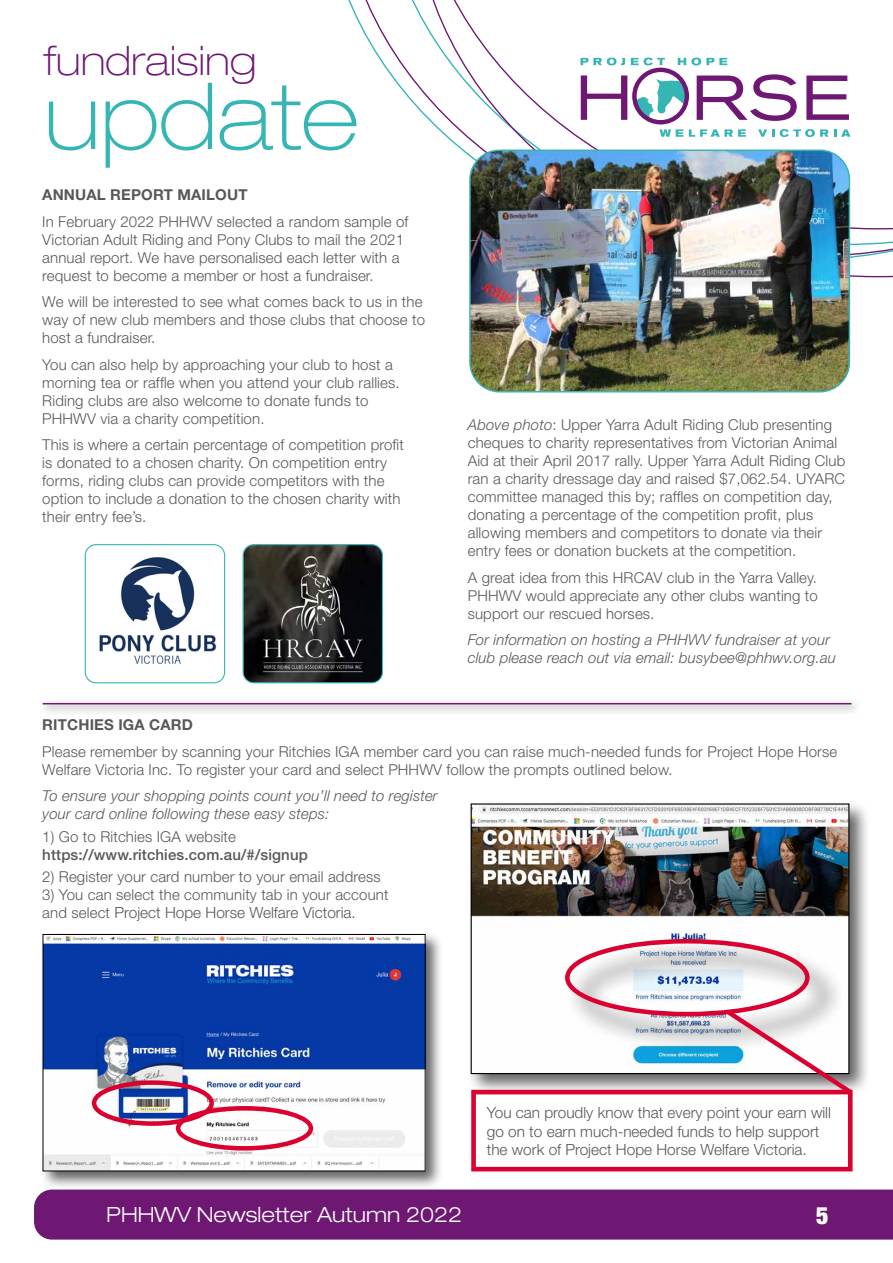
<style>
.page{position:relative;width:893px;height:1263px;background:#fff}
.page>*{position:absolute;margin:0;border:0;box-sizing:border-box;transform-origin:0 0}
.t1{font:100 expanded 92.7px "Helvetica Neue LT";color:#35b5b3}
.t2{font:100 expanded 40.8px "Helvetica Neue LT";color:#6e1873}
.t3{font:900 condensed 24px "Helvetica Neue LT";color:#fff}
.t4{font:300 expanded 21px "Helvetica Neue LT";color:#fff}
.t5{font:300 15.45px/18.5px "Helvetica Neue LT";color:#58585a}
.t6{font:300 15px/18px "Helvetica Neue LT";letter-spacing:.01em;color:#58585a}
.t7{font:italic 300 15px/18px "Helvetica Neue LT";letter-spacing:.01em;color:#58585a}
.t8{font:500 15px "Helvetica Neue LT";letter-spacing:.01em;color:#58585a}
.t9{font:700 15px "Helvetica Neue LT";letter-spacing:.01em;color:#58585a}
.s1{font-style:italic}
.s2{font-size:15px}
</style>
<div class="page">
<div style="left:34px;top:1189px;width:859px;height:50px;background:#6e1873"></div>
<svg style="left:413px;top:0;width:480px;height:277px"></svg>
<svg style="left:581px;top:75px;width:46px;height:45px"></svg>
<svg style="left:697px;top:74px;width:100px;height:47px"></svg>
<svg style="left:806px;top:76px;width:43px;height:44px"></svg>
<svg style="left:660px;top:129px;width:23px;height:8px"></svg>
<svg style="left:689px;top:129px;width:57px;height:8px"></svg>
<svg style="left:758px;top:129px;width:16px;height:8px"></svg>
<svg style="left:780px;top:129px;width:48px;height:8px"></svg>
<svg style="left:834px;top:129px;width:16px;height:8px"></svg>
<svg style="left:580px;top:58px;width:45px;height:7px"></svg>
<svg style="left:631px;top:58px;width:34px;height:7px"></svg>
<svg style="left:678px;top:58px;width:49px;height:7px"></svg>
<svg style="left:635px;top:79px;width:52px;height:41px"></svg>
<div style="left:632px;top:68px;width:57px;height:56px;border:4px solid #6e1873;border-radius:50%"></div>
<div style="left:467px;top:800px;width:404px;height:296px;background:#000;opacity:.61"></div>
<img style="left:473px;top:805px;width:374px;height:267px">
<div style="left:471px;top:803px;width:378px;height:271px;border:1px solid #000"></div>
<div style="left:39px;top:931px;width:405px;height:258px;background:#000;opacity:.61"></div>
<img style="left:45px;top:936px;width:379px;height:233px">
<div style="left:43px;top:934px;width:383px;height:237px;border:1px solid #000"></div>
<div style="left:92px;top:1080px;width:122px;height:46px;border:4px solid #da002f;border-radius:50%"></div>
<div style="left:176px;top:1106px;width:137px;height:44px;border:4px solid #da002f;border-radius:50%"></div>
<div style="left:566px;top:939px;width:279px;height:112px;background:#000;opacity:.75"></div>
<div style="left:565px;top:939px;width:245px;height:77px;border:4px solid #da002f;border-radius:50%"></div>
<div style="left:471px;top:1090px;width:382px;height:81px;border:5px solid #da002f"></div>
<svg style="left:722px;top:1006px;width:135px;height:92px"></svg>
<img style="left:243px;top:546px;width:139px;height:137px">
<div style="left:243px;top:544px;width:140px;height:139px;border:1px solid #35b5b3;border-radius:11px"></div>
<img style="left:85px;top:548px;width:140px;height:131px">
<div style="left:85px;top:544px;width:140px;height:139px;border:1px solid #35b5b3;border-radius:11px"></div>
<img style="left:470px;top:150px;width:379px;height:242px">
<div style="left:469px;top:150px;width:381px;height:242px;border:2px solid #35b5b3;border-radius:30px"></div>
<div style="left:39px;top:698px;width:823px;height:17px;background:#000;opacity:.75"></div>
<hr style="left:43px;top:703px;width:808px;height:1px;background:#6e1873">
<h2 class="t2" style="left:44px;top:36px;width:214px">fundraising</h2>
<h1 class="t1" style="left:44px;top:61px;width:316px">update</h1>
<p class="t9" style="left:42px;top:186px;width:207px">ANNUAL REPORT MAILOUT</p>
<p class="t6" style="left:42px;top:212px;width:368px">In February 2022 PHHWV selected a random sample of Victorian Adult Riding and Pony Clubs to mail the 2021 annual report. We have personalised each letter with a request to become a member or host a fundraiser.</p>
<p class="t6" style="left:42px;top:293px;width:384px">We will be interested to see what comes back to us in the way of new club members and those clubs that choose to host a fundraiser.</p>
<p class="t6" style="left:42px;top:355px;width:359px">You can also help by approaching your club to host a morning tea or raffle when you attend your club rallies.<br>Riding clubs are also welcome to donate funds to PHHWV via a charity competition.</p>
<p class="t6" style="left:42px;top:436px;width:363px">This is where a certain percentage of competition profit is donated to a chosen charity. On competition entry forms, riding clubs can provide competitors with the option to include a donation to the chosen charity with their entry fee’s.</p>
<p class="t6" style="left:468px;top:416px;width:379px"><span class="s1">Above photo</span>: Upper Yarra Adult Riding Club presenting cheques to charity representatives from Victorian Animal Aid at their April 2017 rally. Upper Yarra Adult Riding Club ran a charity dressage day and raised $7,062.54. UYARC committee managed this by; raffles on competition day, donating a percentage of the competition profit, plus allowing members and competitors to donate via their entry fees or donation buckets at the competition.</p>
<p class="t6" style="left:468px;top:568px;width:352px;text-align:justify">A great idea from this HRCAV club in the Yarra Valley.<br>PHHWV would appreciate any other clubs wanting to support our rescued horses.</p>
<p class="t7" style="left:468px;top:631px;width:370px">For information on hosting a PHHWV fundraiser at your club please reach out via email: busybee@phhwv.org.au</p>
<p class="t9" style="left:42px;top:716px;width:152px">RITCHIES IGA CARD</p>
<p class="t6" style="left:42px;top:742px;width:796px">Please remember by scanning your Ritchies IGA member card you can raise much-needed funds for Project Hope Horse<br>Welfare Victoria Inc. To register your card and select PHHWV follow the prompts outlined below.</p>
<p class="t7" style="left:42px;top:787px;width:397px">To ensure your shopping points count you’ll need to register your card online following these easy steps:</p>
<p class="t6" style="left:42px;top:827px;width:195px">1) Go to Ritchies IGA website</p>
<p class="t8" style="left:42px;top:845px;width:267px">https://www.ritchies.com.au/#/signup</p>
<p class="t6" style="left:42px;top:867px;width:340px">2) Register your card number to your email address</p>
<p class="t6" style="left:42px;top:885px;width:348px">3) You can select the community tab in your account</p>
<p class="t5" style="left:42px;top:903px;width:315px"><span class="s2">and select</span> Project Hope Horse Welfare Victoria.</p>
<p class="t5" style="left:487px;top:1103px;width:346px">You can proudly know that every point your earn will go on to earn much-needed funds to help support the work of Project Hope Horse Welfare Victoria.</p>
<h3 class="t4" style="left:106px;top:1202px;width:357px">PHHWV Newsletter Autumn 2022</h3>
<h3 class="t3" style="left:816px;top:1201px;width:14px">5</h3>
</div>
